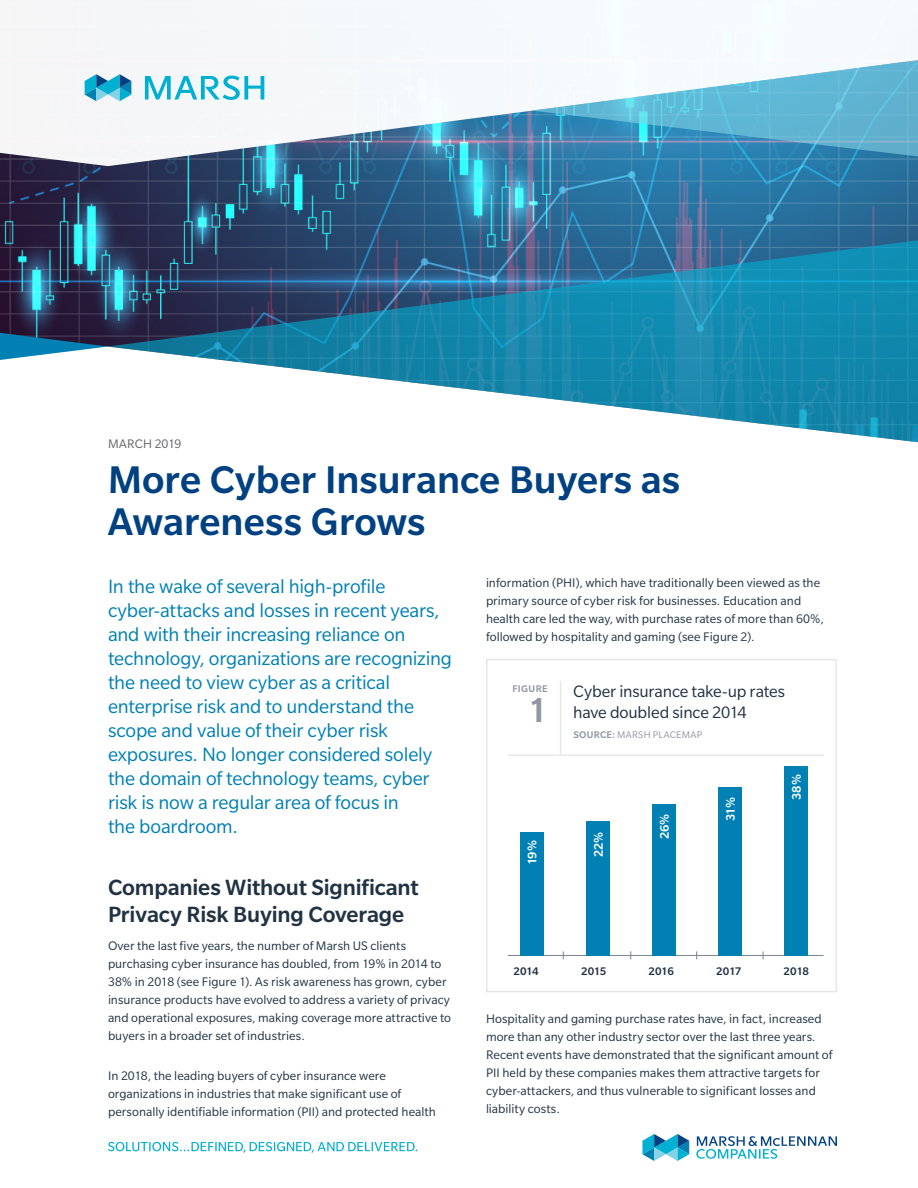
<style>
.page{position:relative;width:918px;height:1188px;background:#fff}
.page>*{position:absolute;margin:0;border:0;box-sizing:border-box;transform-origin:0 0}
.t1{font:500 42px/42px "Slate Pro";color:#014181}
.t2{font:500 37.5px "Slate Pro";color:#8f95a1}
.t3{font:500 24px/27px "Slate Pro";letter-spacing:-.005em;color:#213242}
.t4{font:21px/24px "Slate Pro";letter-spacing:-.01em;color:#0080b3}
.t5{font:18px/21px "Slate Pro";letter-spacing:-.01em;color:#213242}
.t6{font:13.5px/18px "Slate Pro";letter-spacing:.005em;color:#213242}
.t7{font:500 13.5px "Slate Pro";letter-spacing:-.005em;color:#fff}
.t8{font:13.5px "Slate Pro";letter-spacing:.01em;color:#636366}
.t9{font:500 12px "Slate Pro";letter-spacing:-.035em;color:#213242}
.t10{font:10.5px "Slate Pro";letter-spacing:.03em;color:#8f95a1}
.t11{font:500 10.5px "Slate Pro";letter-spacing:.035em;color:#8f95a1}
.s1{font-weight:500}
</style>
<div class="page">
<img style="left:0;top:166px;width:918px;height:165px">
<svg style="left:0;top:75px;width:918px;height:91px;fill:#f5f6f7"></svg>
<svg style="left:532px;top:60px;width:386px;height:98px"></svg>
<svg style="left:0;top:331px;width:108px;height:29px"></svg>
<svg style="left:108px;top:238px;width:810px;height:205px"></svg>
<svg style="left:696px;top:1136px;width:141px;height:23px"></svg>
<svg style="left:642px;top:1134px;width:47px;height:27px"></svg>
<svg style="left:108px;top:1142px;width:309px;height:11px"></svg>
<svg style="left:85px;top:74px;width:46px;height:27px"></svg>
<svg style="left:145px;top:76px;width:119px;height:24px"></svg>
<hr style="left:561px;top:754px;width:263px;height:2px;background:#e6e7e9">
<hr style="left:560px;top:681px;width:1px;height:73px;background:#e6e7e9">
<hr style="left:508px;top:754px;width:53px;height:2px;background:#e6e7e9">
<div style="left:486px;top:659px;width:351px;height:333px;border:2px solid #e6e7e9"></div>
<hr style="left:508px;top:955px;width:316px;height:1px;background:#78828f">
<div style="left:586px;top:821px;width:24px;height:135px;background:#0080b3"></div>
<div style="left:652px;top:805px;width:24px;height:151px;background:#0080b3"></div>
<div style="left:718px;top:788px;width:24px;height:168px;background:#0080b3"></div>
<div style="left:785px;top:766px;width:23px;height:190px;background:#0080b3"></div>
<div style="left:520px;top:832px;width:24px;height:124px;background:#0080b3"></div>
<p class="t8" style="left:108px;top:437px;width:75px">MARCH 2019</p>
<h1 class="t1" style="left:108px;top:458px;width:574px">More Cyber Insurance Buyers as<br>Awareness Grows</h1>
<p class="t4" style="left:108px;top:574px;width:346px">In the wake of several high-profile cyber-attacks and losses in recent years, and with their increasing reliance on technology, organizations are recognizing the need to view cyber as a critical enterprise risk and to understand the scope and value of their cyber risk exposures. No longer considered solely the domain of technology teams, cyber risk is now a regular area of focus in<br>the boardroom.</p>
<h3 class="t3" style="left:108px;top:873px;width:312px">Companies Without Significant<br>Privacy Risk Buying Coverage</h3>
<p class="t6" style="left:108px;top:937px;width:345px">Over the last five years, the number of Marsh US clients purchasing cyber insurance has doubled, from 19% in 2014 to 38% in 2018 (see Figure 1). As risk awareness has grown, cyber insurance products have evolved to address a variety of privacy and operational exposures, making coverage more attractive to buyers in a broader set of industries.</p>
<p class="t6" style="left:108px;top:1067px;width:329px">In 2018, the leading buyers of cyber insurance were organizations in industries that make significant use of personally identifiable information (PII) and protected health</p>
<p class="t6" style="left:486px;top:574px;width:340px">information (PHI), which have traditionally been viewed as the primary source of cyber risk for businesses. Education and health care led the way, with purchase rates of more than 60%, followed by hospitality and gaming (see Figure 2).</p>
<p class="t11" style="left:512px;top:683px;width:37px">FIGURE</p>
<h2 class="t2" style="left:527px;top:690px;width:22px">1</h2>
<p class="t7" style="left:525px;top:865px;width:27px;rotate:-90deg">19%</p>
<h3 class="t5" style="left:573px;top:680px;width:213px">Cyber insurance take-up rates have doubled since 2014</h3>
<p class="t10" style="left:573px;top:729px;width:131px"><span class="s1">SOURCE:</span> MARSH PLACEMAP</p>
<p class="t7" style="left:591px;top:857px;width:27px;rotate:-90deg">22%</p>
<p class="t7" style="left:657px;top:839px;width:27px;rotate:-90deg">26%</p>
<p class="t7" style="left:723px;top:821px;width:26px;rotate:-90deg">31%</p>
<p class="t7" style="left:789px;top:800px;width:27px;rotate:-90deg">38%</p>
<p class="t9" style="left:513px;top:965px;width:27px">2014</p>
<p class="t9" style="left:581px;top:965px;width:27px">2015</p>
<p class="t9" style="left:649px;top:965px;width:27px">2016</p>
<p class="t9" style="left:716px;top:965px;width:27px">2017</p>
<p class="t9" style="left:784px;top:965px;width:27px">2018</p>
<p class="t6" style="left:486px;top:1009px;width:348px">Hospitality and gaming purchase rates have, in fact, increased more than any other industry sector over the last three years.<br>Recent events have demonstrated that the significant amount of PII held by these companies makes them attractive targets for cyber-attackers, and thus vulnerable to significant losses and liability costs.</p>
</div>
